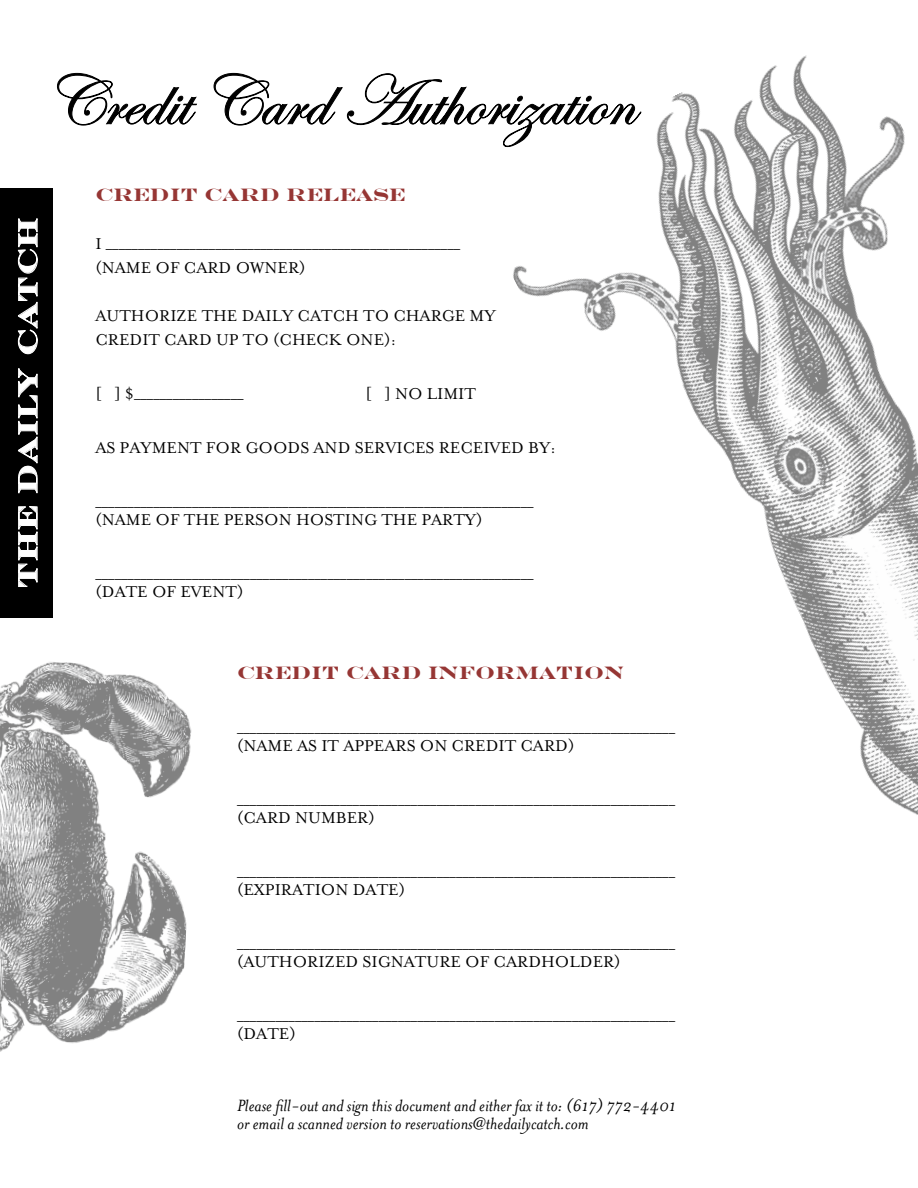
<style>
.page{position:relative;width:918px;height:1188px;background:#fff}
.page>*{position:absolute;margin:0;border:0;box-sizing:border-box;transform-origin:0 0}
.t1{font:72px "Edwardian Script ITC";color:#000}
.t2{font:700 27px "Engravers";letter-spacing:.03em;color:#fff}
.t3{font:italic 18.75px/18px "Mrs Eaves";color:#000}
.t4{font:18px/18px "Mrs Eaves Small Caps";color:#000}
.t5{font:700 18px "Engravers";color:#963634}
</style>
<div class="page">
<img style="left:507px;top:55px;width:411px;height:760px">
<svg style="left:57px;top:73px;width:140px;height:53px"></svg>
<svg style="left:213px;top:73px;width:428px;height:74px"></svg>
<div style="left:0;top:188px;width:52px;height:430px;background:#000"></div>
<svg style="left:18px;top:506px;width:20px;height:81px"></svg>
<svg style="left:18px;top:368px;width:20px;height:125px"></svg>
<svg style="left:18px;top:218px;width:20px;height:136px"></svg>
<img style="left:0;top:662px;width:192px;height:390px">
<h2 class="t2" style="left:12px;top:589px;width:372px;rotate:-90deg">THE DAILY CATCH</h2>
<h1 class="t1" style="left:45px;top:62px;width:591px">Credit Card Authorization</h1>
<p class="t5" style="left:95px;top:184px;width:312px">CREDIT CARD RELEASE</p>
<p class="t4" style="left:95px;top:232px;width:366px;line-height:24px">I _______________________________________________________ (NAME OF CARD OWNER)</p>
<p class="t4" style="left:95px;top:304px;width:402px;line-height:24px">AUTHORIZE THE DAILY CATCH TO CHARGE MY<br>CREDIT CARD UP TO (CHECK ONE):</p>
<p class="t4" style="left:95px;top:385px;width:150px">[ ] $_________________</p>
<p class="t4" style="left:365px;top:385px;width:112px">[ ] NO LIMIT</p>
<p class="t4" style="left:95px;top:439px;width:462px">AS PAYMENT FOR GOODS AND SERVICES RECEIVED BY:</p>
<p class="t4" style="left:95px;top:493px;width:440px">____________________________________________________________________ (NAME OF THE PERSON HOSTING THE PARTY)</p>
<p class="t4" style="left:95px;top:565px;width:440px">____________________________________________________________________ (DATE OF EVENT)</p>
<p class="t5" style="left:237px;top:662px;width:389px">CREDIT CARD INFORMATION</p>
<p class="t4" style="left:237px;top:719px;width:440px">____________________________________________________________________ (NAME AS IT APPEARS ON CREDIT CARD)</p>
<p class="t4" style="left:237px;top:791px;width:440px">____________________________________________________________________ (CARD NUMBER)</p>
<p class="t4" style="left:237px;top:863px;width:440px">____________________________________________________________________ (EXPIRATION DATE)</p>
<p class="t4" style="left:237px;top:935px;width:440px">____________________________________________________________________ (AUTHORIZED SIGNATURE OF CARDHOLDER)</p>
<p class="t4" style="left:237px;top:1007px;width:440px">____________________________________________________________________ (DATE)</p>
<p class="t3" style="left:237px;top:1097px;width:440px">Please fill-out and sign this document and either fax it to: (617) 772-4401 or email a scanned version to reservations@thedailycatch.com</p>
</div>
